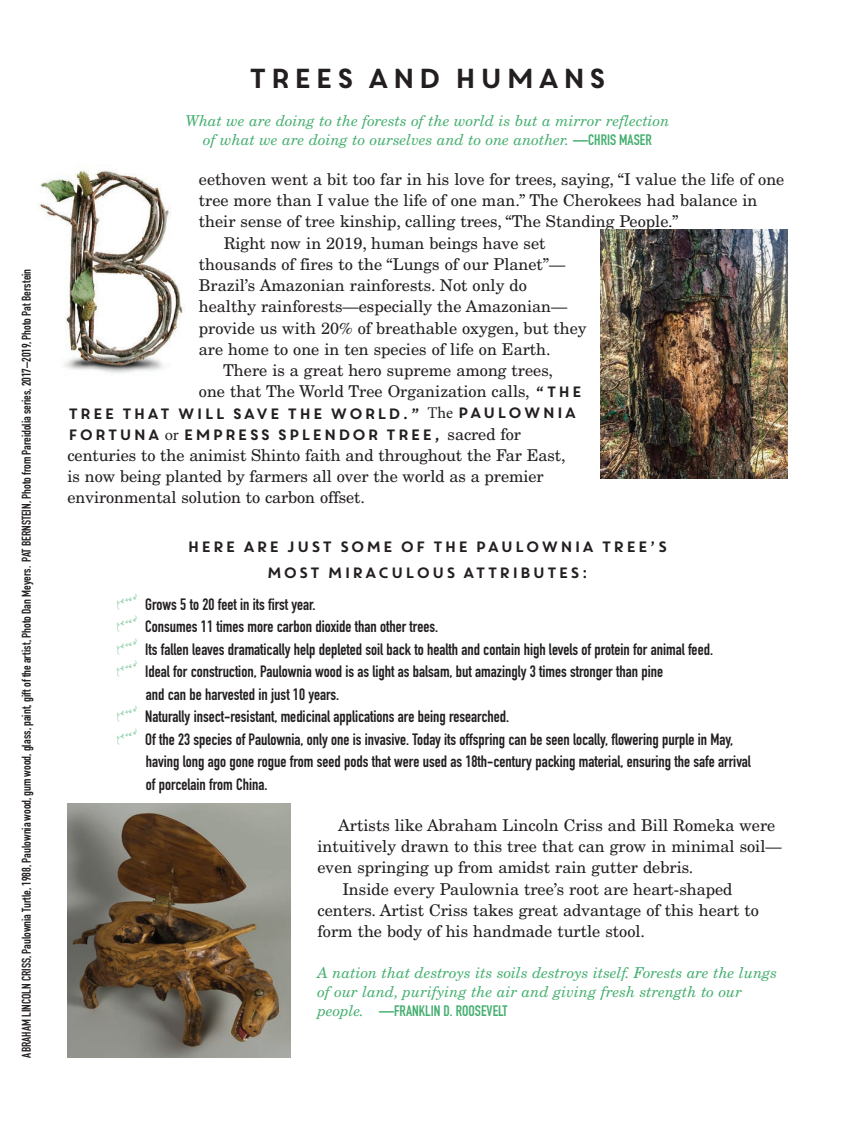
<style>
.page{position:relative;width:855px;height:1125px;background:#fff}
.page>*{position:absolute;margin:0;border:0;box-sizing:border-box;transform-origin:0 0}
.t1{font:27.5px "Core Circus";color:#231f20}
.t2{font:16.25px/21.2px "New Century Schlbk LT";color:#231f20}
.t3{font:700 16.25px/22.5px "DIN Condensed";color:#231f20}
.t4{font:italic 15px/18.8px "New Century Schlbk LT";color:#45af70}
.t5{font:15px/21.2px "Core Circus";color:#231f20}
.ARTIST{font:700 12.5px "DIN Condensed";color:#231f20}
.s1{font-family:"DIN Condensed";font-weight:700;font-style:normal}
.s2{font-family:"Core Circus";font-size:15px}
.s3{font-family:"Minion Pro";font-size:16.25px}
.s4{font-family:"New Century Schlbk LT";font-size:16.25px}
.s5{font-family:"Alea AS Initials";font-weight:400;font-size:22.5px;color:#45af70}
</style>
<div class="page">
<img style="left:68px;top:803px;width:223px;height:254px">
<img style="left:38px;top:170px;width:145px;height:203px">
<img style="left:600px;top:230px;width:188px;height:249px">
<p class="ARTIST" style="left:18px;top:1058px;width:790px;rotate:-90deg">ABRAHAM LINCOLN CRISS, Paulownia Turtle, 1988, Paulownia wood, gum wood, glass, paint, gift of the artist, Photo Dan Meyers. PAT BERNSTEIN, Photo from Pareidolia series, 2017–2019, Photo Pat Berstein</p>
<p class="t1" style="left:247px;top:60px;width:362px">TREES AND HUMANS</p>
<p class="t4" style="left:185px;top:111px;width:486px">What we are doing to the forests of the world is but a mirror reflection</p>
<p class="t4" style="left:203px;top:130px;width:450px">of what we are doing to ourselves and to one another. <span class="s1">—CHRIS MASER</span></p>
<p class="t2" style="left:199px;top:168px;width:587px">eethoven went a bit too far in his love for trees, saying, “I value the life of one tree more than I value the life of one man.” The Cherokees had balance in their sense of tree kinship, calling trees, “The Standing People.”</p>
<p class="t2" style="left:199px;top:232px;width:389px;text-indent:25px">Right now in 2019, human beings have set thousands of fires to the “Lungs of our Planet”— Brazil’s Amazonian rainforests. Not only do healthy rainforests—especially the Amazonian— provide us with 20% of breathable oxygen, but they are home to one in ten species of life on Earth.</p>
<p class="t2" style="left:199px;top:360px;width:385px;text-align:center">There is a great hero supreme among trees,<br>one that The World Tree Organization calls, <span class="s2">“THE</span></p>
<p class="t5" style="left:68px;top:402px;width:511px">TREE THAT WILL SAVE THE WORLD.” <span class="s3">The</span> PAULOWNIA<br>FORTUNA <span class="s3">or</span> EMPRESS SPLENDOR TREE, <span class="s4">sacred for</span></p>
<p class="t2" style="left:67px;top:445px;width:500px">centuries to the animist Shinto faith and throughout the Far East, is now being planted by farmers all over the world as a premier environmental solution to carbon offset.</p>
<p class="t5" style="left:187px;top:536px;width:483px">HERE ARE JUST SOME OF THE PAULOWNIA TREE’S</p>
<p class="t5" style="left:266px;top:562px;width:324px">MOST MIRACULOUS ATTRIBUTES:</p>
<p class="t3" style="left:112px;top:593px;width:205px"><span class="s5">†</span> Grows 5 to 20 feet in its first year.</p>
<p class="t3" style="left:112px;top:615px;width:327px"><span class="s5">†</span> Consumes 11 times more carbon dioxide than other trees.</p>
<p class="t3" style="left:112px;top:638px;width:602px"><span class="s5">†</span> Its fallen leaves dramatically help depleted soil back to health and contain high levels of protein for animal feed.</p>
<p class="t3" style="left:112px;top:660px;width:552px"><span class="s5">†</span> Ideal for construction, Paulownia wood is as light as balsam, but amazingly 3 times stronger than pine</p>
<p class="t3" style="left:146px;top:683px;width:195px">and can be harvested in just 10 years.</p>
<p class="t3" style="left:112px;top:705px;width:398px"><span class="s5">†</span> Naturally insect-resistant, medicinal applications are being researched.</p>
<p class="t3" style="left:112px;top:728px;width:622px"><span class="s5">†</span> Of the 23 species of Paulownia, only one is invasive. Today its offspring can be seen locally, flowering purple in May,</p>
<p class="t3" style="left:146px;top:750px;width:607px">having long ago gone rogue from seed pods that were used as 18th-century packing material, ensuring the safe arrival of porcelain from China.</p>
<p class="t2" style="left:318px;top:815px;width:466px;text-indent:21px">Artists like Abraham Lincoln Criss and Bill Romeka were intuitively drawn to this tree that can grow in minimal soil— even springing up from amidst rain gutter debris.</p>
<p class="t2" style="left:318px;top:878px;width:443px;text-indent:25px">Inside every Paulownia tree’s root are heart-shaped centers. Artist Criss takes great advantage of this heart to form the body of his handmade turtle stool.</p>
<p class="t4" style="left:318px;top:964px;width:461px">A nation that destroys its soils destroys itself. Forests are the lungs of our land, purifying the air and giving fresh strength to our people. <span class="s1">—FRANKLIN D. ROOSEVELT</span></p>
</div>
